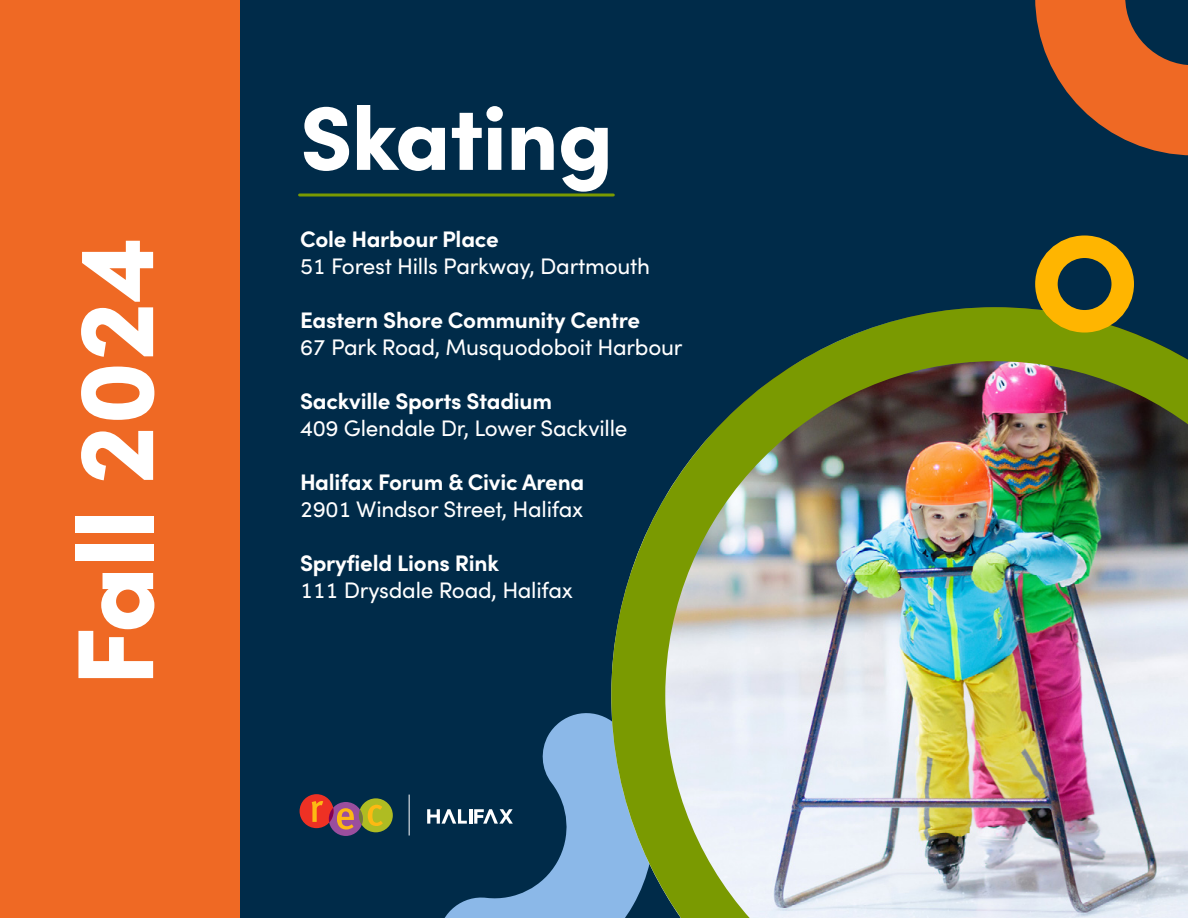
<style>
.page{position:relative;width:1188px;height:918px;background:#002b49}
.page>*{position:absolute;margin:0;border:0;box-sizing:border-box;transform-origin:0 0}
.t1{font:900 108.3px "Sofia Pro";letter-spacing:-.01em;color:#fff}
.t2{font:900 90px "Sofia Pro";letter-spacing:-.01em;color:#fff}
.t3{font:22.5px "Sofia Pro";letter-spacing:-.01em;color:#fff}
.t4{font:700 22.5px "Sofia Pro";letter-spacing:-.01em;color:#fff}
</style>
<div class="page">
<svg style="left:444px;top:713px;width:167px;height:205px"></svg>
<svg style="left:1035px;top:0;width:153px;height:155px"></svg>
<img style="left:611px;top:307px;width:577px;height:611px">
<div style="left:359px;top:798px;width:34px;height:34px;background:#afbc22;border-radius:50%"></div>
<div style="left:329px;top:802px;width:34px;height:34px;background:#9a4e9e;border-radius:50%"></div>
<div style="left:300px;top:794px;width:34px;height:34px;background:#ee3124;border-radius:50%"></div>
<svg style="left:312px;top:801px;width:11px;height:21px"></svg>
<svg style="left:329px;top:805px;width:54px;height:25px"></svg>
<hr style="left:409px;top:795px;width:1px;height:41px;background:#fff">
<hr style="left:469px;top:809px;width:3px;height:15px;background:#fff">
<svg style="left:474px;top:809px;width:39px;height:15px"></svg>
<svg style="left:427px;top:809px;width:40px;height:15px"></svg>
<hr style="left:300px;top:194px;width:313px;height:2px;background:#7a9a01">
<div style="left:1035px;top:235px;width:99px;height:98px;border:22px solid #ffb500;border-radius:50%"></div>
<div style="left:0;top:0;width:240px;height:918px;background:#ef6924"></div>
<h1 class="t1" style="left:30px;top:687px;width:450px;rotate:-90deg">Fall 2024</h1>
<h2 class="t2" style="left:300px;top:68px;width:315px">Skating</h2>
<p class="t4" style="left:300px;top:222px;width:200px">Cole Harbour Place</p>
<p class="t3" style="left:300px;top:250px;width:352px">51 Forest Hills Parkway, Dartmouth</p>
<p class="t4" style="left:300px;top:303px;width:342px">Eastern Shore Community Centre</p>
<p class="t3" style="left:300px;top:331px;width:384px">67 Park Road, Musquodoboit Harbour</p>
<p class="t4" style="left:300px;top:384px;width:254px">Sackville Sports Stadium</p>
<p class="t3" style="left:300px;top:412px;width:329px">409 Glendale Dr, Lower Sackville</p>
<p class="t4" style="left:300px;top:465px;width:286px">Halifax Forum &amp; Civic Arena</p>
<p class="t3" style="left:300px;top:493px;width:285px">2901 Windsor Street, Halifax</p>
<p class="t4" style="left:300px;top:546px;width:200px">Spryfield Lions Rink</p>
<p class="t3" style="left:300px;top:574px;width:274px">111 Drysdale Road, Halifax</p>
</div>
